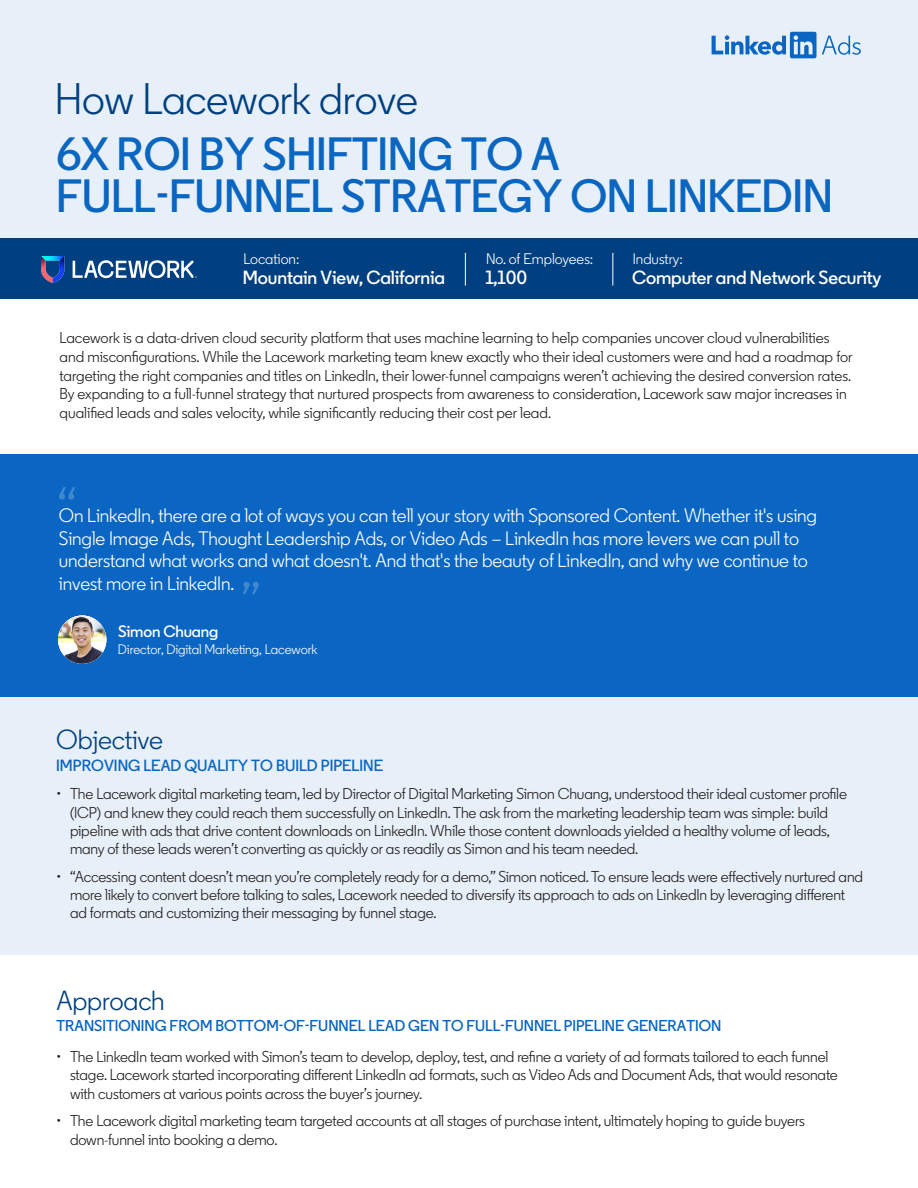
<style>
.page{position:relative;width:918px;height:1188px;background:#fff}
.page>*{position:absolute;margin:0;border:0;box-sizing:border-box;transform-origin:0 0}
.t1{font:300 60.45px "Community";color:#fff}
.t2{font:600 46.65px/42.9px "Community";letter-spacing:-.005em;color:#0a66c0}
.t3{font:44.1px "Community";letter-spacing:-.005em;color:#004080}
.t4{font:27.6px "Community";letter-spacing:-.005em;color:#004080}
.t5{font:19.5px/22.5px "Community";letter-spacing:-.005em;color:#fff}
.t6{font:600 19.05px "Community";letter-spacing:-.005em;color:#fff}
.t7{font:600 16.5px "Community";letter-spacing:-.005em;color:#fff}
.t8{font:600 16.2px "Community";color:#0a66c0}
.t9{font:15.75px/18.5px "Community";letter-spacing:-.01em;color:#231f20}
.t10{font:600 15.75px "Community";color:#0a66c0}
.t11{font:15.3px "Community";color:#fff}
.t12{font:13.8px "Community";letter-spacing:-.005em;color:#fff}
</style>
<div class="page">
<div style="left:0;top:691px;width:918px;height:264px;background:#e7f0f8"></div>
<div style="left:0;top:0;width:918px;height:247px;background:#e7f0f8"></div>
<div style="left:0;top:239px;width:918px;height:60px;background:#004080"></div>
<div style="left:0;top:454px;width:918px;height:243px;background:#0a66c2"></div>
<svg style="left:712px;top:32px;width:149px;height:26px"></svg>
<hr style="left:465px;top:253px;width:1px;height:33px;background:#fff">
<hr style="left:613px;top:253px;width:1px;height:33px;background:#fff">
<img style="left:58px;top:615px;width:48px;height:49px;border-radius:24px">
<img style="left:41px;top:256px;width:155px;height:26px">
<h3 class="t3" style="left:55px;top:72px;width:365px">How Lacework drove</h3>
<h2 class="t2" style="left:56px;top:132px;width:778px">6X ROI BY SHIFTING TO A<br>FULL-FUNNEL STRATEGY ON LINKEDIN</h2>
<p class="t11" style="left:244px;top:249px;width:57px">Location:</p>
<p class="t6" style="left:243px;top:266px;width:204px">Mountain View, California</p>
<p class="t11" style="left:486px;top:249px;width:109px">No. of Employees:</p>
<p class="t6" style="left:485px;top:266px;width:43px">1,100</p>
<p class="t11" style="left:633px;top:249px;width:52px">Industry:</p>
<p class="t6" style="left:632px;top:266px;width:251px">Computer and Network Security</p>
<p class="t9" style="left:60px;top:329px;width:794px">Lacework is a data-driven cloud security platform that uses machine learning to help companies uncover cloud vulnerabilities and misconfigurations. While the Lacework marketing team knew exactly who their ideal customers were and had a roadmap for targeting the right companies and titles on LinkedIn, their lower-funnel campaigns weren’t achieving the desired conversion rates.<br>By expanding to a full-funnel strategy that nurtured prospects from awareness to consideration, Lacework saw major increases in qualified leads and sales velocity, while significantly reducing their cost per lead.</p>
<h1 class="t1" style="left:57px;top:472px;width:22px">“</h1>
<p class="t5" style="left:59px;top:504px;width:760px">On LinkedIn, there are a lot of ways you can tell your story with Sponsored Content. Whether it's using Single Image Ads, Thought Leadership Ads, or Video Ads – LinkedIn has more levers we can pull to understand what works and what doesn't. And that's the beauty of LinkedIn, and why we continue to invest more in LinkedIn.</p>
<h1 class="t1" style="left:240px;top:567px;width:22px">”</h1>
<p class="t7" style="left:118px;top:621px;width:102px">Simon Chuang</p>
<p class="t12" style="left:118px;top:641px;width:201px">Director, Digital Marketing, Lacework</p>
<h3 class="t4" style="left:56px;top:722px;width:108px">Objective</h3>
<p class="t8" style="left:56px;top:755px;width:328px">IMPROVING LEAD QUALITY TO BUILD PIPELINE</p>
<p class="t9" style="left:70px;top:785px;width:778px;text-indent:-13px">• The Lacework digital marketing team, led by Director of Digital Marketing Simon Chuang, understood their ideal customer profile (ICP) and knew they could reach them successfully on LinkedIn. The ask from the marketing leadership team was simple: build pipeline with ads that drive content downloads on LinkedIn. While those content downloads yielded a healthy volume of leads, many of these leads weren’t converting as quickly or as readily as Simon and his team needed.</p>
<p class="t9" style="left:70px;top:867px;width:795px;text-indent:-13px">• “Accessing content doesn’t mean you’re completely ready for a demo,” Simon noticed. To ensure leads were effectively nurtured and more likely to convert before talking to sales, Lacework needed to diversify its approach to ads on LinkedIn by leveraging different ad formats and customizing their messaging by funnel stage.</p>
<h3 class="t4" style="left:57px;top:983px;width:110px">Approach</h3>
<p class="t10" style="left:57px;top:1016px;width:666px">TRANSITIONING FROM BOTTOM-OF-FUNNEL LEAD GEN TO FULL-FUNNEL PIPELINE GENERATION</p>
<p class="t9" style="left:70px;top:1047px;width:769px;text-indent:-13px">• The LinkedIn team worked with Simon’s team to develop, deploy, test, and refine a variety of ad formats tailored to each funnel stage. Lacework started incorporating different LinkedIn ad formats, such as Video Ads and Document Ads, that would resonate with customers at various points across the buyer’s journey.</p>
<p class="t9" style="left:70px;top:1112px;width:737px;text-indent:-13px">• The Lacework digital marketing team targeted accounts at all stages of purchase intent, ultimately hoping to guide buyers down-funnel into booking a demo.</p>
</div>
